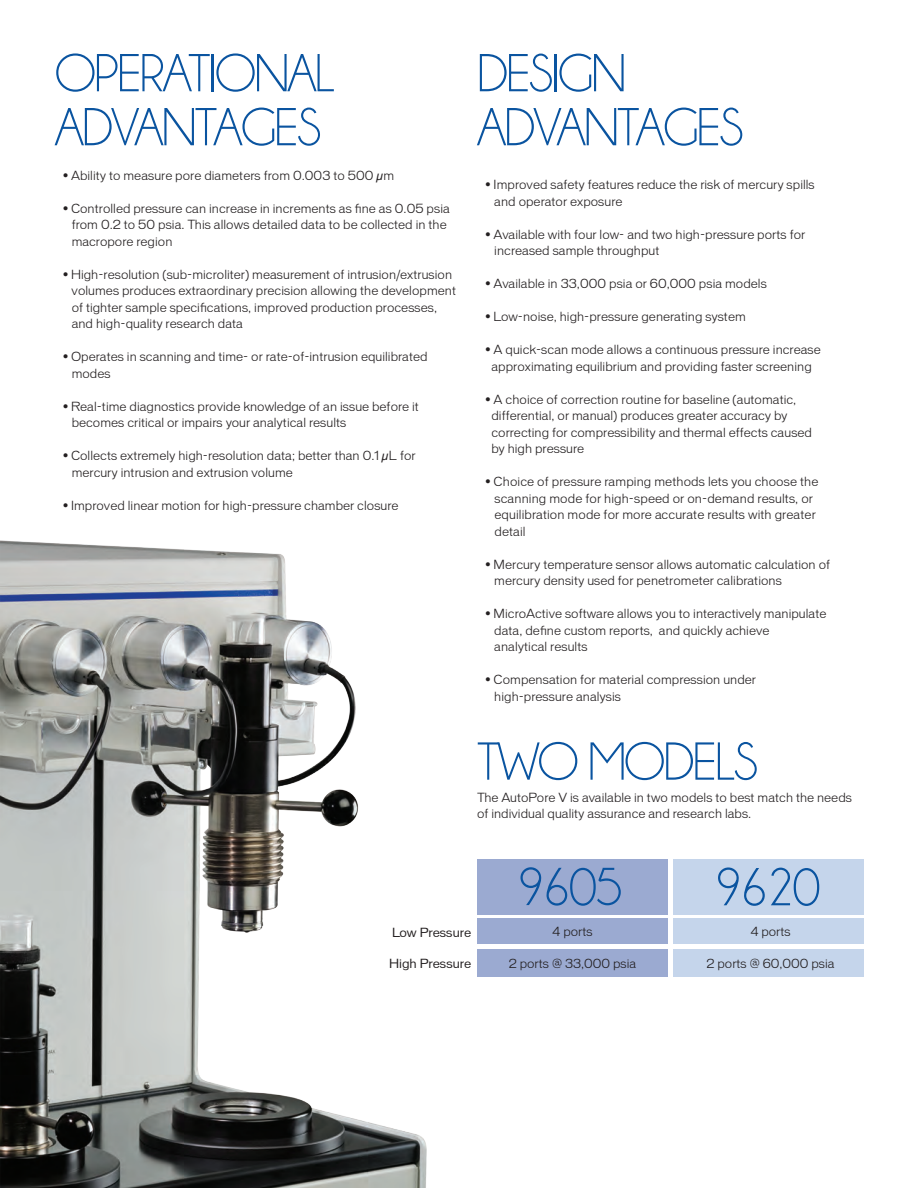
<style>
.page{position:relative;width:918px;height:1188px;background:#fff}
.page>*{position:absolute;margin:0;border:0;box-sizing:border-box;transform-origin:0 0}
.t1{font:54px/54px "Champagne&Limousines";letter-spacing:-.04em;color:#0a54a0;text-align:right}
.t2{font:100 12px/16.5px "Vonnes";letter-spacing:.005em;color:#231f20}
.t3{font:12px "Vonnes";color:#231f20}
.s1{font-family:"Helvetica";font-weight:400}
</style>
<div class="page">
<div style="left:477px;top:859px;width:191px;height:55px;background:#9baad1"></div>
<div style="left:477px;top:919px;width:191px;height:25px;background:#9baad1"></div>
<div style="left:477px;top:950px;width:191px;height:27px;background:#9baad1"></div>
<div style="left:674px;top:859px;width:190px;height:55px;background:#c5d5eb"></div>
<div style="left:674px;top:919px;width:190px;height:25px;background:#c5d5eb"></div>
<div style="left:674px;top:950px;width:190px;height:27px;background:#c5d5eb"></div>
<img style="left:0;top:540px;width:427px;height:648px">
<h1 class="t1" style="left:55px;top:47px;width:63px">OPERATIO</h1>
<h1 class="t1" style="left:55px;top:47px;width:282px">NAL<br>ADVANTAGES</h1>
<h1 class="t1" style="left:477px;top:47px;width:268px;text-align:left">DESIGN<br>ADVANTAGES</h1>
<p class="t2" style="left:63px;top:167px;width:333px">• Ability to measure pore diameters from 0.003 to 500 <span class="s1">µ</span>m</p>
<p class="t2" style="left:72px;top:200px;width:380px;text-indent:-9px">• Controlled pressure can increase in increments as fine as 0.05 psia from 0.2 to 50 psia. This allows detailed data to be collected in the macropore region</p>
<p class="t2" style="left:72px;top:266px;width:386px;text-indent:-9px">• High-resolution (sub-microliter) measurement of intrusion/extrusion volumes produces extraordinary precision allowing the development of tighter sample specifications, improved production processes, and high-quality research data</p>
<p class="t2" style="left:72px;top:348px;width:357px;text-indent:-9px">• Operates in scanning and time- or rate-of-intrusion equilibrated modes</p>
<p class="t2" style="left:72px;top:398px;width:349px;text-indent:-9px">• Real-time diagnostics provide knowledge of an issue before it becomes critical or impairs your analytical results</p>
<p class="t2" style="left:72px;top:447px;width:346px;text-indent:-9px">• Collects extremely high-resolution data; better than 0.1 <span class="s1">µ</span>L for mercury intrusion and extrusion volume</p>
<p class="t2" style="left:63px;top:497px;width:337px">• Improved linear motion for high-pressure chamber closure</p>
<p class="t2" style="left:494px;top:176px;width:322px;text-indent:-9px">• Improved safety features reduce the risk of mercury spills and operator exposure</p>
<p class="t2" style="left:494px;top:226px;width:313px;text-indent:-9px">• Available with four low- and two high-pressure ports for increased sample throughput</p>
<p class="t2" style="left:486px;top:275px;width:283px">• Available in 33,000 psia or 60,000 psia models</p>
<p class="t2" style="left:486px;top:308px;width:262px">• Low-noise, high-pressure generating system</p>
<p class="t2" style="left:486px;top:341px;width:337px;text-align:center">• A quick-scan mode allows a continuous pressure increase approximating equilibrium and providing faster screening</p>
<p class="t2" style="left:491px;top:391px;width:322px;text-indent:-6px">• A choice of correction routine for baseline (automatic, differential, or manual) produces greater accuracy by correcting for compressibility and thermal effects caused by high pressure</p>
<p class="t2" style="left:494px;top:473px;width:325px;text-indent:-9px">• Choice of pressure ramping methods lets you choose the scanning mode for high-speed or on-demand results, or equilibration mode for more accurate results with greater detail</p>
<p class="t2" style="left:494px;top:556px;width:337px;text-indent:-9px">• Mercury temperature sensor allows automatic calculation of mercury density used for penetrometer calibrations</p>
<p class="t2" style="left:494px;top:605px;width:334px;text-indent:-9px">• MicroActive software allows you to interactively manipulate data, define custom reports, and quickly achieve<br>analytical results</p>
<p class="t2" style="left:494px;top:671px;width:263px;text-indent:-9px">• Compensation for material compression under high-pressure analysis</p>
<h1 class="t1" style="left:477px;top:735px;width:283px">TWO MODELS</h1>
<p class="t2" style="left:477px;top:789px;width:377px">The AutoPore V is available in two models to best match the needs of individual quality assurance and research labs.</p>
<h1 class="t1" style="left:517px;top:861px;width:108px">9605</h1>
<h1 class="t1" style="left:714px;top:861px;width:108px">9620</h1>
<p class="t2" style="left:552px;top:923px;width:42px">4 ports</p>
<p class="t2" style="left:509px;top:955px;width:129px">2 ports @ 33,000 psia</p>
<p class="t2" style="left:750px;top:923px;width:42px">4 ports</p>
<p class="t3" style="left:392px;top:925px;width:81px">Low Pressure</p>
<p class="t3" style="left:389px;top:957px;width:84px">High Pressure</p>
<p class="t2" style="left:707px;top:955px;width:129px">2 ports @ 60,000 psia</p>
</div>
